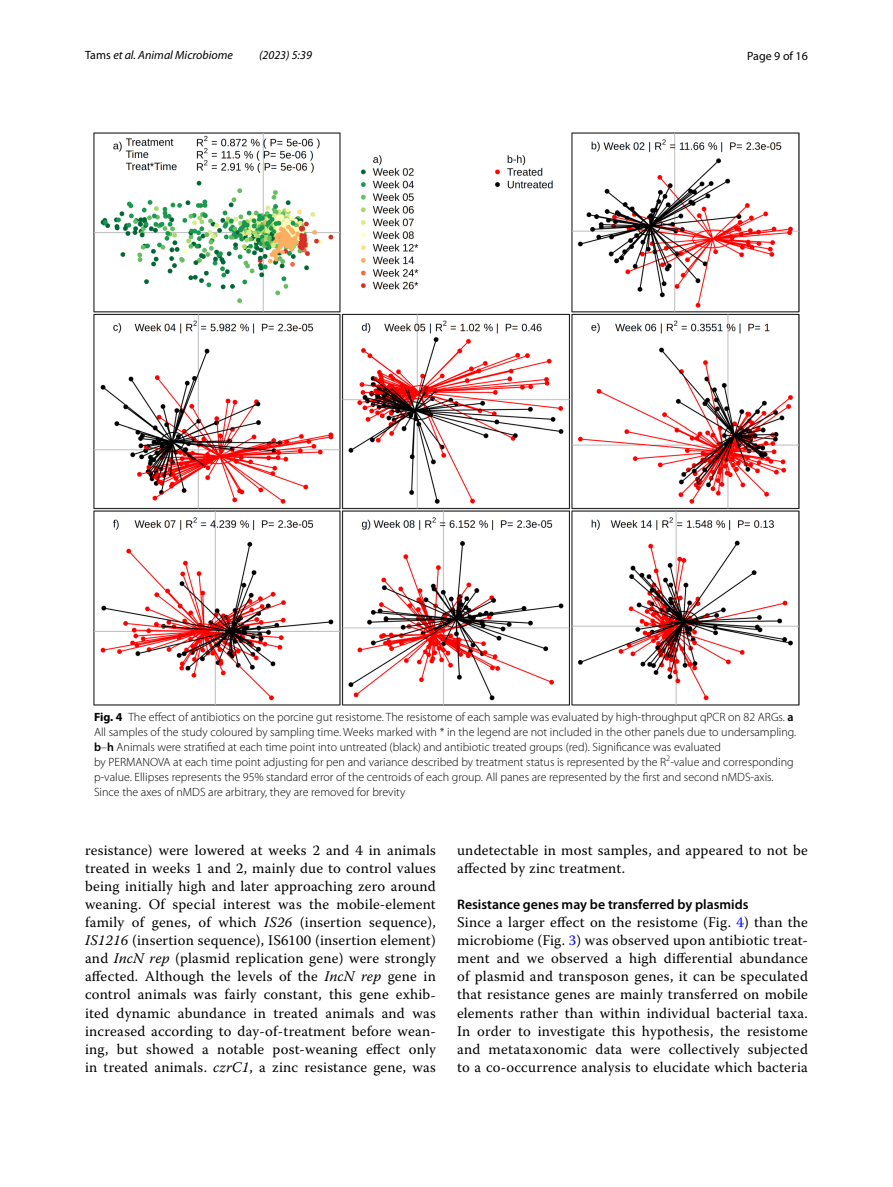
<style>
.page{position:relative;width:893px;height:1187px;background:#fff}
.page>*{position:absolute;margin:0;border:0;box-sizing:border-box;transform-origin:0 0}
.t1{font:14.7px/18px "Warnock Pro";letter-spacing:.015em;color:#000;text-align:justify}
.t2{font:600 13.8px "Myriad Pro";color:#000}
.t3{font:300 12px/15px "Myriad Pro";color:#000}
.t4{font:italic 12px "Myriad Pro";color:#000}
.t5{font:12px "Myriad Pro";color:#000}
.s1{font-style:normal}
.s2{font-weight:700}
.s3{font-weight:600}
.s4{font-style:italic}
.s5{color:#00f}
</style>
<div class="page">
<img style="left:94px;top:133px;width:705px;height:572px">
<p class="t4" style="left:85px;top:48px;width:149px"><span class="s1">Tams</span> et al. Animal Microbiome</p>
<p class="t4" style="left:259px;top:48px;width:54px">(2023) 5:39</p>
<p class="t5" style="left:747px;top:48px;width:62px">Page 9 of 16</p>
<p class="t3" style="left:94px;top:709px;width:704px"><span class="s2">Fig. 4</span> The effect of antibiotics on the porcine gut resistome. The resistome of each sample was evaluated by high-throughput qPCR on 82 ARGs. <span class="s3">a </span>All samples of the study coloured by sampling time. Weeks marked with * in the legend are not included in the other panels due to undersampling. <span class="s3">b</span>–<span class="s3">h</span> Animals were stratified at each time point into untreated (black) and antibiotic treated groups (red). Significance was evaluated<br>by PERMANOVA at each time point adjusting for pen and variance described by treatment status is represented by the -R<sup>2</sup>-value and corresponding p-value. Ellipses represents the 95% standard error of the centroids of each group. All panes are represented by the first and second nMDS-axis.<br>Since the axes of nMDS are arbitrary, they are removed for brevity</p>
<p class="t1" style="left:85px;top:841px;width:352px">resistance) were lowered at weeks 2 and 4 in animals treated in weeks 1 and 2, mainly due to control values being initially high and later approaching zero around weaning. Of special interest was the mobile-element family of genes, of which <span class="s4">IS26</span> (insertion sequence), <span class="s4">IS1216</span> (insertion sequence), IS6100 (insertion element) and <span class="s4">IncN rep</span> (plasmid replication gene) were strongly affected. Although the levels of the <span class="s4">IncN rep</span> gene in control animals was fairly constant, this gene exhib&shy;ited dynamic abundance in treated animals and was increased according to day-of-treatment before wean&shy;ing, but showed a notable post-weaning effect only in treated animals. <span class="s4">czrC1</span>, a zinc resistance gene, was</p>
<p class="t1" style="left:457px;top:841px;width:352px">undetectable in most samples, and appeared to not be affected by zinc treatment.</p>
<p class="t2" style="left:457px;top:896px;width:293px">Resistance genes may be transferred by plasmids</p>
<p class="t1" style="left:457px;top:913px;width:352px">Since a larger effect on the resistome (Fig. <span class="s5">4</span>) than the microbiome (Fig. <span class="s5">3</span>) was observed upon antibiotic treat&shy;ment and we observed a high differential abundance of plasmid and transposon genes, it can be speculated that resistance genes are mainly transferred on mobile elements rather than within individual bacterial taxa.<br>In order to investigate this hypothesis, the resistome and metataxonomic data were collectively subjected to a co-occurrence analysis to elucidate which bacteria</p>
</div>
